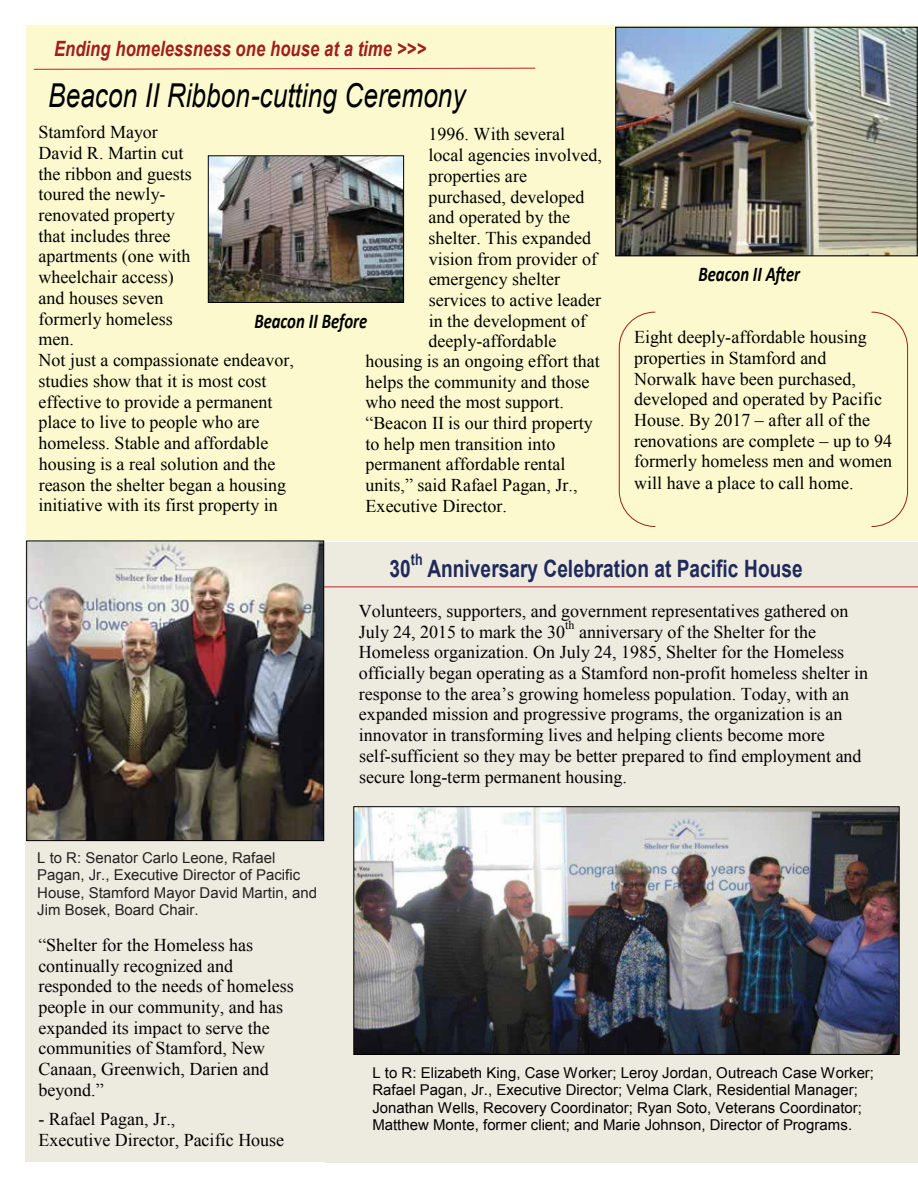
<style>
.page{position:relative;width:918px;height:1188px;background:#fff}
.page>*{position:absolute;margin:0;border:0;box-sizing:border-box;transform-origin:0 0}
.t1{font:italic 33px "Arial";letter-spacing:.005em;color:#000;scale:.79 1}
.t2{font:700 24px "Arial";color:#20295c;scale:.8 1}
.t3{font:italic 700 21px "Arial";letter-spacing:.01em;color:#a11d20;scale:.79 1}
.t4{font:italic 700 21px "Calibri";color:#000;scale:.79 1}
.t5{font:18px/20.7px "Times New Roman";color:#000}
.t6{font:700 15.9px "Arial";color:#20295c;scale:.79 1}
.t7{font:15px/17.2px "Arial";color:#000}
.t8{font:15px/17.2px "Arial";color:#212120}
.t9{font:12px "Times New Roman";color:#000}
</style>
<div class="page">
<div style="left:26px;top:541px;width:298px;height:621px;background:#edebe0"></div>
<div style="left:324px;top:540px;width:594px;height:622px;background:#edebe0"></div>
<div style="left:27px;top:25px;width:891px;height:515px;background:#fcf9ce"></div>
<hr style="left:27px;top:541px;width:891px;height:1px;background:#fff">
<hr style="left:324px;top:586px;width:594px;height:1px;background:#bf2026">
<svg style="left:34px;top:68px;width:501px;height:2px"></svg>
<svg style="left:619px;top:312px;width:36px;height:215px"></svg>
<svg style="left:871px;top:312px;width:37px;height:215px"></svg>
<img style="left:617px;top:29px;width:299px;height:225px">
<div style="left:615px;top:27px;width:303px;height:229px;border:1px solid #000"></div>
<img style="left:210px;top:158px;width:192px;height:143px">
<div style="left:208px;top:156px;width:196px;height:147px;border:1px solid #000"></div>
<img style="left:355px;top:808px;width:543px;height:245px">
<div style="left:353px;top:806px;width:547px;height:249px;border:1px solid #000"></div>
<img style="left:28px;top:543px;width:294px;height:296px">
<div style="left:26px;top:541px;width:298px;height:300px;border:1px solid #000"></div>
<p class="t3" style="left:54px;top:34px;width:472px">Ending homelessness one house at a time &gt;&gt;&gt;</p>
<h1 class="t1" style="left:48px;top:74px;width:530px">Beacon II Ribbon-cutting Ceremony</h1>
<p class="t5" style="left:39px;top:122px;width:155px">Stamford Mayor<br>David R. Martin cut the ribbon and guests toured the newly&shy;renovated property that includes three apartments (one with wheelchair access) and houses seven formerly homeless men.</p>
<p class="t4" style="left:254px;top:308px;width:145px">Beacon II Before</p>
<p class="t5" style="left:429px;top:124px;width:175px">1996. With several local agencies involved, properties are purchased, developed and operated by the shelter. This expanded vision from provider of emergency shelter services to active leader in the development of deeply-affordable</p>
<p class="t5" style="left:39px;top:350px;width:257px">Not just a compassionate endeavor, studies show that it is most cost effective to provide a permanent place to live to people who are homeless. Stable and affordable housing is a real solution and the reason the shelter began a housing initiative with its first property in</p>
<p class="t5" style="left:365px;top:350px;width:236px">housing is an ongoing effort that helps the community and those who need the most support. “Beacon II is our third property to help men transition into permanent affordable rental units,” said Rafael Pagan, Jr.,<br>Executive Director.</p>
<p class="t4" style="left:698px;top:261px;width:130px">Beacon II After</p>
<p class="t5" style="left:634px;top:326px;width:260px">Eight deeply-affordable housing properties in Stamford and<br>Norwalk have been purchased, developed and operated by Pacific<br>House. By 2017 – after all of the renovations are complete – up to 94 formerly homeless men and women will have a place to call home.</p>
<p class="t8" style="left:37px;top:849px;width:281px">L to R: Senator Carlo Leone, Rafael Pagan, Jr., Executive Director of Pacific House, Stamford Mayor David Martin, and Jim Bosek, Board Chair.</p>
<p class="t5" style="left:38px;top:934px;width:257px">“Shelter for the Homeless has continually recognized and responded to the needs of homeless people in our community, and has expanded its impact to serve the communities of Stamford, New<br>Canaan, Greenwich, Darien and beyond.”</p>
<p class="t5" style="left:38px;top:1108px;width:247px">- Rafael Pagan, Jr.,<br>Executive Director, Pacific House</p>
<h2 class="t2" style="left:390px;top:552px;width:28px">30</h2>
<p class="t6" style="left:411px;top:549px;width:17px">th</p>
<h2 class="t2" style="left:427px;top:552px;width:471px">Anniversary Celebration at Pacific House</h2>
<p class="t5" style="left:359px;top:600px;width:491px">Volunteers, supporters, and government representatives gathered on<br>July 24, 2015 to mark the 30</p>
<p class="t9" style="left:565px;top:617px;width:11px">th</p>
<p class="t5" style="left:359px;top:621px;width:511px;text-indent:220px">anniversary of the Shelter for the Homeless organization. On July 24, 1985, Shelter for the Homeless officially began operating as a Stamford non-profit homeless shelter in response to the area’s growing homeless population. Today, with an expanded mission and progressive programs, the organization is an innovator in transforming lives and helping clients become more self-sufficient so they may be better prepared to find employment and secure long-term permanent housing.</p>
<p class="t7" style="left:372px;top:1064px;width:503px">L to R: Elizabeth King, Case Worker; Leroy Jordan, Outreach Case Worker; Rafael Pagan, Jr., Executive Director; Velma Clark, Residential Manager; Jonathan Wells, Recovery Coordinator; Ryan Soto, Veterans Coordinator; Matthew Monte, former client; and Marie Johnson, Director of Programs.</p>
</div>
